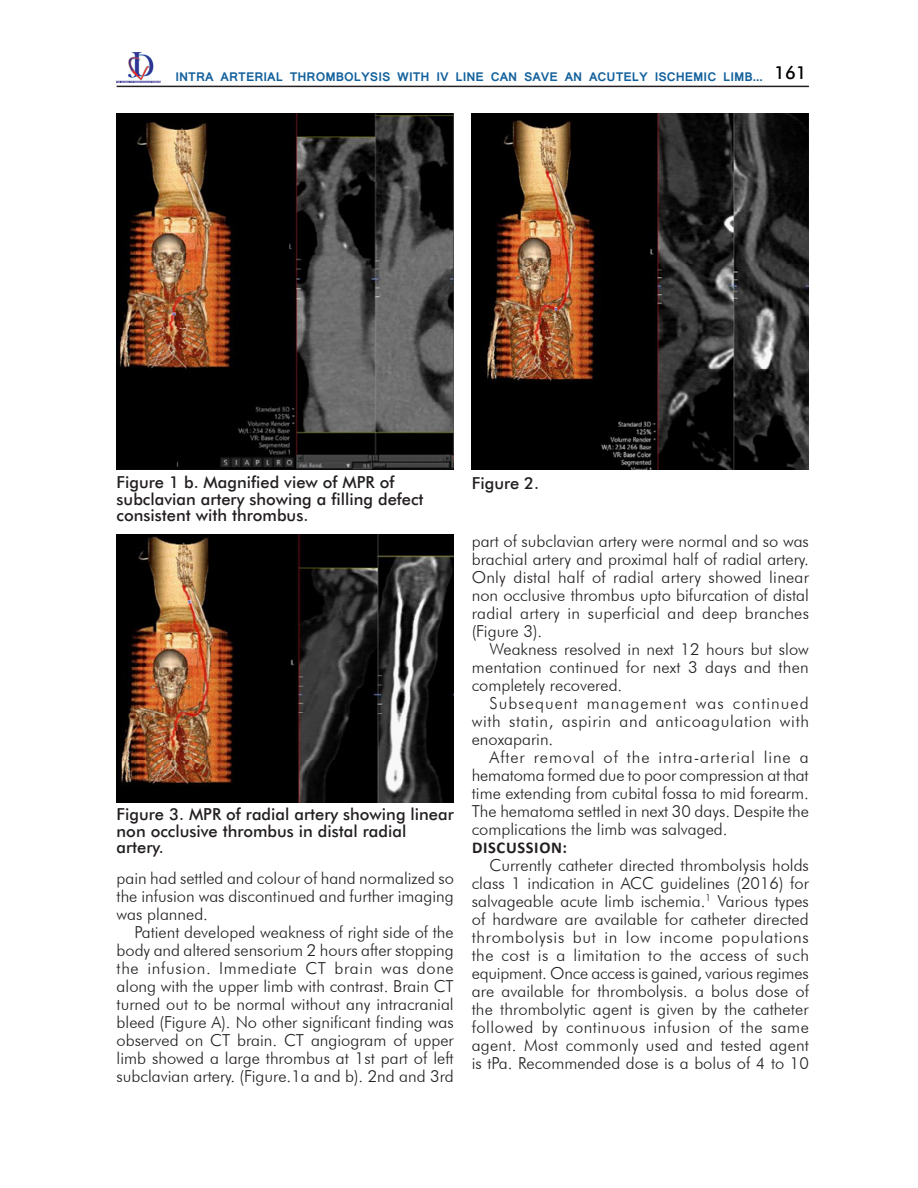
<style>
.page{position:relative;width:918px;height:1188px;background:#fff}
.page>*{position:absolute;margin:0;border:0;box-sizing:border-box;transform-origin:0 0}
._8__Footer{font:500 18px "Futura BT";color:#050000}
._10__Table_and_Fig_c{font:300 16.5px/18px "Futura BT";color:#231f20;text-align:justify}
._10__Table_and_Fig_c-2{font:500 16.5px/16.5px "Futura BT";color:#231f20}
._10__Table_and_Fig_c-3{font:700 16.5px "Calibri";letter-spacing:.04em;color:#231f20}
._1__Headline{font:700 13.5px "Latha";color:#13619d}
</style>
<div class="page">
<hr style="left:117px;top:86px;width:692px;height:1px;background:#231f20">
<img style="left:117px;top:52px;width:44px;height:30px">
<img style="left:117px;top:114px;width:337px;height:355px">
<img style="left:472px;top:114px;width:337px;height:356px">
<img style="left:117px;top:534px;width:337px;height:268px">
<p class="_1__Headline" style="left:176px;top:66px;width:589px">INTRA ARTERIAL THROMBOLYSIS WITH IV LI NE CAN SAVE AN ACUTELY ISCHEMIC LI MB...</p>
<p class="_8__Footer" style="left:774px;top:61px;width:34px">161</p>
<p class="_10__Table_and_Fig_c-2" style="left:117px;top:474px;width:308px">Figure 1 b. Magnified view of MPR of subclavian artery showing a filling defect consistent with thrombus.</p>
<p class="_10__Table_and_Fig_c-2" style="left:472px;top:474px;width:69px">Figure 2.</p>
<p class="_10__Table_and_Fig_c-2" style="left:117px;top:806px;width:339px">Figure 3. MPR of radial artery showing linear non occlusive thrombus in distal radial artery.</p>
<p class="_10__Table_and_Fig_c" style="left:117px;top:869px;width:339px">pain had settled and colour of hand normalized so the infusion was discontinued and further imaging was planned.</p>
<p class="_10__Table_and_Fig_c" style="left:117px;top:923px;width:339px;text-indent:18px">Patient developed weakness of right side of the body and altered sensorium 2 hours after stopping the infusion. Immediate CT brain was done along with the upper limb with contrast. Brain CT turned out to be normal without any intracranial bleed (Figure A). No other significant finding was observed on CT brain. CT angiogram of upper limb showed a large thrombus at 1st part of left subclavian artery. (Figure.1a and b). 2nd and 3rd</p>
<p class="_10__Table_and_Fig_c" style="left:472px;top:532px;width:339px">part of subclavian artery were normal and so was brachial artery and proximal half of radial artery.<br>Only distal half of radial artery showed linear non occlusive thrombus upto bifurcation of distal radial artery in superficial and deep branches (Figure 3).</p>
<p class="_10__Table_and_Fig_c" style="left:472px;top:640px;width:339px;text-indent:18px">Weakness resolved in next 12 hours but slow mentation continued for next 3 days and then completely recovered.</p>
<p class="_10__Table_and_Fig_c" style="left:472px;top:694px;width:339px;text-indent:18px">Subsequent management was continued with statin, aspirin and anticoagulation with enoxaparin.</p>
<p class="_10__Table_and_Fig_c" style="left:472px;top:748px;width:339px;text-indent:18px">After removal of the intra-arterial line a hematoma formed due to poor compression at that time extending from cubital fossa to mid forearm.<br>The hematoma settled in next 30 days. Despite the complications the limb was salvaged.</p>
<p class="_10__Table_and_Fig_c-3" style="left:472px;top:837px;width:96px">DISCUSSION:</p>
<p class="_10__Table_and_Fig_c" style="left:472px;top:856px;width:339px;text-indent:18px">Currently catheter directed thrombolysis holds class 1 indication in ACC guidelines (2016) for salvageable acute limb ischemia.<sup>1</sup> Various types of hardware are available for catheter directed thrombolysis but in low income populations the cost is a limitation to the access of such equipment. Once access is gained, various regimes are available for thrombolysis. a bolus dose of the thrombolytic agent is given by the catheter followed by continuous infusion of the same agent. Most commonly used and tested agent is tPa. Recommended dose is a bolus of 4 to 10</p>
</div>
